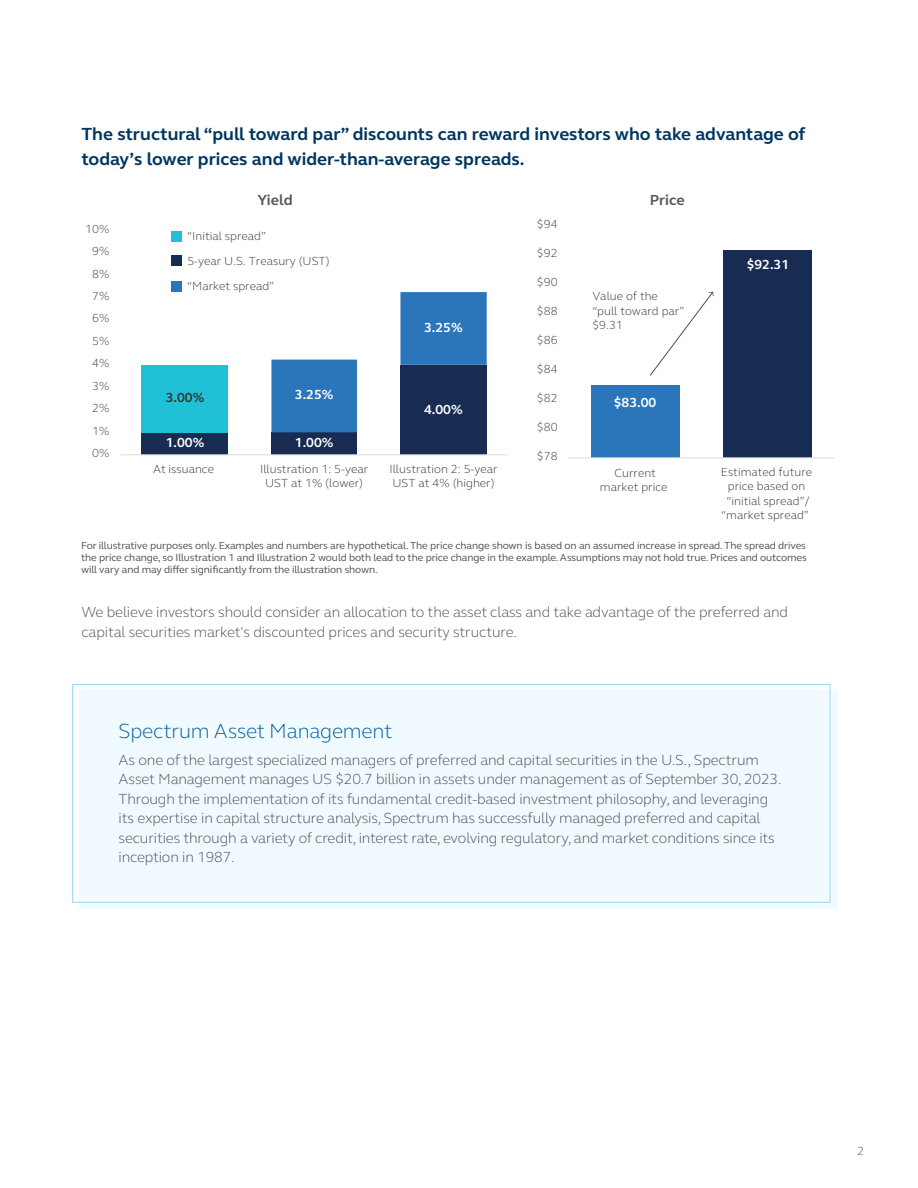
<style>
.page{position:relative;width:918px;height:1188px;background:#fff}
.page>*{position:absolute;margin:0;border:0;box-sizing:border-box;transform-origin:0 0}
.disclosure{font:300 21px "FS Elliot Pro";letter-spacing:-.01em;color:#005f9e}
.Sub-head{font:700 18px/25.5px "FS Elliot Pro";color:#003660}
.disclosure-2{font:300 15px/19.5px "FS Elliot Pro";letter-spacing:-.01em;color:#4e4f53}
.BODY{font:300 15px/19.5px "FS Elliot Pro";letter-spacing:-.01em;color:#4e4f53}
.t1{font:700 15px "FS Elliot Pro";color:#595a5a}
.t2{font:700 13.5px "FS Elliot Pro";color:#fff}
.t3{font:700 13.5px "FS Elliot Pro";color:#343433}
.t4{font:300 12px/14.4px "FS Elliot Pro";color:#343433;text-align:center}
.t5{font:300 12px "FS Elliot Pro";color:#4e4f53}
.disclosure-3{font:10.5px/12px "FS Elliot Pro";letter-spacing:-.01em;color:#4e4f53;text-align:justify}
</style>
<div class="page">
<div style="left:591px;top:385px;width:88px;height:73px;background:#2b75bb"></div>
<div style="left:724px;top:250px;width:88px;height:208px;background:#172b53"></div>
<hr style="left:568px;top:457px;width:266px;height:1px;background:#e0e0e0">
<div style="left:142px;top:432px;width:86px;height:23px;background:#172b53"></div>
<div style="left:400px;top:365px;width:87px;height:90px;background:#172b53"></div>
<div style="left:271px;top:432px;width:86px;height:23px;background:#172b53"></div>
<div style="left:142px;top:365px;width:86px;height:67px;background:#20c0d6"></div>
<svg style="left:271px;top:292px;width:216px;height:140px"></svg>
<hr style="left:121px;top:454px;width:387px;height:1px;background:#e0e0e0">
<div style="left:171px;top:281px;width:10px;height:10px;background:#2b75bb"></div>
<div style="left:171px;top:256px;width:10px;height:10px;background:#172b53"></div>
<div style="left:171px;top:231px;width:10px;height:11px;background:#20c0d6"></div>
<svg style="left:649px;top:291px;width:65px;height:85px"></svg>
<div style="left:79px;top:690px;width:758px;height:219px;background:#f1fafe"></div>
<div style="left:72px;top:684px;width:758px;height:219px;border:1px solid #97d7f6"></div>
<p class="Sub-head" style="left:81px;top:121px;width:726px">The structural “pull toward par” discounts can reward investors who take advantage of today’s lower prices and wider-than-average spreads.</p>
<p class="t1" style="left:258px;top:190px;width:37px">Yield</p>
<p class="t1" style="left:650px;top:190px;width:37px">Price</p>
<p class="t4" style="left:85px;top:221px;width:26px">10%</p>
<p class="t4" style="left:187px;top:229px;width:80px">“Initial spread”</p>
<p class="t4" style="left:537px;top:217px;width:22px">$94</p>
<p class="t4" style="left:92px;top:244px;width:19px">9%</p>
<p class="t4" style="left:92px;top:266px;width:19px">8%</p>
<p class="t4" style="left:92px;top:288px;width:19px">7%</p>
<p class="t4" style="left:92px;top:310px;width:19px">6%</p>
<p class="t4" style="left:187px;top:253px;width:144px">5-year U.S. Treasury (UST)</p>
<p class="t4" style="left:187px;top:278px;width:88px">“Market spread”</p>
<p class="t2" style="left:424px;top:318px;width:40px">3.25%</p>
<p class="t4" style="left:537px;top:245px;width:22px">$92</p>
<p class="t4" style="left:537px;top:274px;width:22px">$90</p>
<p class="t4" style="left:537px;top:304px;width:22px">$88</p>
<p class="t4" style="left:592px;top:289px;width:93px;text-align:left">Value of the “pull toward par” $9.31</p>
<p class="t2" style="left:747px;top:255px;width:44px">$92.31</p>
<p class="t4" style="left:92px;top:333px;width:19px">5%</p>
<p class="t4" style="left:537px;top:332px;width:22px">$86</p>
<p class="t4" style="left:92px;top:355px;width:19px">4%</p>
<p class="t4" style="left:537px;top:361px;width:22px">$84</p>
<p class="t4" style="left:92px;top:378px;width:19px">3%</p>
<p class="t4" style="left:92px;top:400px;width:19px">2%</p>
<p class="t3" style="left:166px;top:389px;width:40px">3.00%</p>
<p class="t2" style="left:295px;top:386px;width:40px">3.25%</p>
<p class="t2" style="left:424px;top:400px;width:40px">4.00%</p>
<p class="t4" style="left:537px;top:391px;width:22px">$82</p>
<p class="t2" style="left:614px;top:393px;width:44px">$83.00</p>
<p class="t4" style="left:92px;top:423px;width:19px">1%</p>
<p class="t4" style="left:537px;top:419px;width:22px">$80</p>
<p class="t4" style="left:92px;top:445px;width:19px">0%</p>
<p class="t2" style="left:166px;top:434px;width:40px">1.00%</p>
<p class="t2" style="left:295px;top:434px;width:40px">1.00%</p>
<p class="t4" style="left:537px;top:448px;width:22px">$78</p>
<p class="t4" style="left:153px;top:461px;width:63px">At issuance</p>
<p class="t4" style="left:260px;top:461px;width:110px">Illustration 1: 5-year<br>UST at 1% (lower)</p>
<p class="t4" style="left:389px;top:461px;width:110px;text-align:left">Illustration 2: 5-year<br>UST at 4% (higher)</p>
<p class="t4" style="left:600px;top:465px;width:69px">Current market price</p>
<p class="t4" style="left:721px;top:464px;width:93px">Estimated future price based on “initial spread”/ “market spread”</p>
<p class="disclosure-3" style="left:81px;top:539px;width:727px">For illustrative purposes only. Examples and numbers are hypothetical. The price change shown is based on an assumed increase in spread. The spread drives the price change, so Illustration 1 and Illustration 2 would both lead to the price change in the example. Assumptions may not hold true. Prices and outcomes will vary and may differ significantly from the illustration shown.</p>
<p class="BODY" style="left:81px;top:602px;width:708px">We believe investors should consider an allocation to the asset class and take advantage of the preferred and capital securities market's discounted prices and security structure.</p>
<p class="disclosure" style="left:119px;top:717px;width:275px">Spectrum Asset Management</p>
<p class="disclosure-2" style="left:119px;top:749px;width:664px">As one of the largest specialized managers of preferred and capital securities in the U.S., Spectrum Asset Management manages US $20.7 billion in assets under management as of September 30, 2023.<br>Through the implementation of its fundamental credit-based investment philosophy, and leveraging its expertise in capital structure analysis, Spectrum has successfully managed preferred and capital securities through a variety of credit, interest rate, evolving regulatory, and market conditions since its inception in 1987.</p>
<p class="t5" style="left:857px;top:1143px;width:8px">2</p>
</div>
